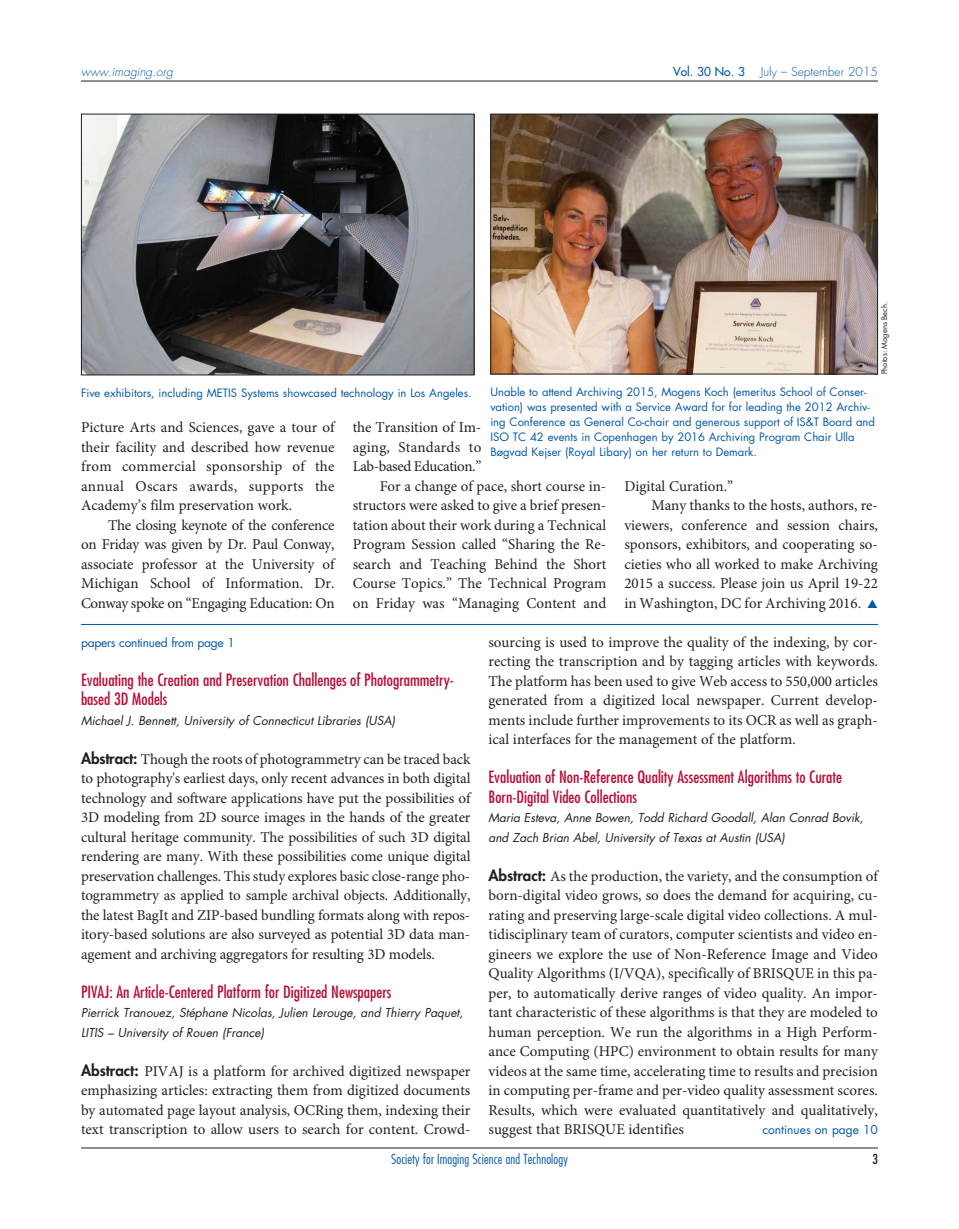
<style>
.page{position:relative;width:959px;height:1229px;background:#fff}
.page>*{position:absolute;margin:0;border:0;box-sizing:border-box;transform-origin:0 0}
.t1{font:condensed 16.5px/19.5px "Futura Std";color:#b90f36}
.t2{font:15px/19.5px "Minion Pro";color:#231f20;text-align:justify}
.t3{font:15px "Minion Pro";letter-spacing:-.025em;color:#231f20}
.t4{font:300 condensed 13.5px "Futura Std";letter-spacing:.01em;color:#0157a8}
.t5{font:condensed 13.5px "Futura Std";color:#231f20}
.t6{font:italic 12px/19.5px "Futura Std";color:#231f20}
.t7{font:12px "Futura Std";letter-spacing:-.02em;color:#0157a8}
.t8{font:300 12px "Futura Std";color:#0157a8}
.t9{font:12px "Futura Std";color:#0157a8}
.t10{font:italic 300 12px "Futura Std";color:#0157a8}
.t11{font:500 12px "Futura Std";color:#0157a8}
.t12{font:11.25px/15px "Futura Std";color:#0157a8}
.t13{font:7.5px "Futura Std";color:#231f20}
.s1{color:#0157a8}
.s2{font-family:"Futura Std";font-weight:800}
</style>
<div class="page">
<hr style="left:81px;top:1147px;width:797px;height:1px;background:#231f20">
<hr style="left:81px;top:81px;width:797px;height:1px;background:#231f20">
<img style="left:83px;top:116px;width:389px;height:257px">
<div style="left:81px;top:114px;width:393px;height:261px;border:1px solid #231f20"></div>
<img style="left:492px;top:116px;width:384px;height:256px">
<div style="left:490px;top:114px;width:388px;height:260px;border:1px solid #231f20"></div>
<hr style="left:81px;top:624px;width:797px;height:1px;background:#0157a8">
<p class="t10" style="left:81px;top:67px;width:93px">www.imaging.org</p>
<p class="t11" style="left:673px;top:66px;width:73px">Vol. 30 No. 3</p>
<p class="t8" style="left:760px;top:67px;width:119px">July – September 2015</p>
<p class="t13" style="left:881px;top:374px;width:74px;rotate:-90deg">Photos: Mogens Bech.</p>
<p class="t12" style="left:81px;top:386px;width:392px">Five exhibitors, including METIS Systems showcased technology in Los Angeles.</p>
<p class="t12" style="left:490px;top:386px;width:386px">Unable to attend Archiving 2015, Mogens Koch (emeritus School of Conser&shy;vation) was presented with a Service Award for for leading the 2012 Archiv&shy;ing Conference as General Co-chair and generous support of IS&amp;T Board and ISO TC 42 events in Copenhagen by 2016 Archiving Program Chair Ulla Bøgvad Kejser (Royal Libary) on her return to Demark.</p>
<p class="t2" style="left:81px;top:419px;width:255px">Picture Arts and Sciences, gave a tour of their facility and described how revenue from commercial sponsorship of the annual Oscars awards, supports the Academy’s film preservation work.</p>
<p class="t2" style="left:81px;top:516px;width:255px;text-indent:27px">The closing keynote of the conference on Friday was given by Dr. Paul Conway, associate professor at the University of Michigan School of Information. Dr.<br>Conway spoke on “Engaging Education: On</p>
<p class="t2" style="left:353px;top:419px;width:130px">the Transition of Im-</p>
<p class="t2" style="left:353px;top:438px;width:130px">aging, Standards to</p>
<p class="t3" style="left:353px;top:461px;width:130px">Lab-based Education.”</p>
<p class="t2" style="left:380px;top:477px;width:228px">For a change of pace, short course in-</p>
<p class="t2" style="left:353px;top:497px;width:255px">structors were asked to give a brief presen-</p>
<p class="t2" style="left:353px;top:516px;width:255px">tation about their work during a Technical</p>
<p class="t2" style="left:353px;top:536px;width:255px">Program Session called “Sharing the Re-</p>
<p class="t2" style="left:353px;top:555px;width:255px">search and Teaching Behind the Short</p>
<p class="t2" style="left:353px;top:575px;width:255px">Course Topics.” The Technical Program</p>
<p class="t2" style="left:353px;top:594px;width:255px">on Friday was “Managing Content and</p>
<p class="t2" style="left:624px;top:477px;width:110px">Digital Curation.”</p>
<p class="t2" style="left:651px;top:497px;width:228px">Many thanks to the hosts, authors, re-</p>
<p class="t2" style="left:624px;top:516px;width:255px">viewers, conference and session chairs,</p>
<p class="t2" style="left:624px;top:536px;width:255px">sponsors, exhibitors, and cooperating so-</p>
<p class="t2" style="left:624px;top:555px;width:255px">cieties who all worked to make Archiving</p>
<p class="t2" style="left:624px;top:575px;width:255px">2015 a success. Please join us April 19-22</p>
<p class="t2" style="left:624px;top:594px;width:255px">in Washington, DC for Archiving 2016. <span class="s1">▲</span></p>
<p class="t7" style="left:81px;top:637px;width:155px">papers continued from page 1</p>
<p class="t1" style="left:81px;top:671px;width:374px">Evaluating the Creation and Preservation Challenges of Photogrammetry&shy;based 3D Models</p>
<p class="t6" style="left:81px;top:711px;width:316px">Michael J. Bennett, University of Connecticut Libraries (USA)</p>
<p class="t2" style="left:81px;top:750px;width:391px"><span class="s2">Abstract:</span> Though the roots of photogrammetry can be traced back to photography's earliest days, only recent advances in both digital technology and software applications have put the possibilities of 3D modeling from 2D source images in the hands of the greater cultural heritage community. The possibilities of such 3D digital rendering are many. With these possibilities come unique digital preservation challenges. This study explores basic close-range pho&shy;togrammetry as applied to sample archival objects. Additionally, the latest BagIt and ZIP-based bundling formats along with repos&shy;itory-based solutions are also surveyed as potential 3D data man&shy;agement and archiving aggregators for resulting 3D models.</p>
<p class="t1" style="left:81px;top:983px;width:312px">PIVAJ: An Article-Centered Platform for Digitized Newspapers</p>
<p class="t6" style="left:81px;top:1004px;width:383px">Pierrick Tranouez, Stéphane Nicolas, Julien Lerouge, and Thierry Paquet,<br>LITIS – University of Rouen (France)</p>
<p class="t2" style="left:81px;top:1062px;width:391px"><span class="s2">Abstract:</span> PIVAJ is a platform for archived digitized newspaper emphasizing articles: extracting them from digitized documents by automated page layout analysis, OCRing them, indexing their text transcription to allow users to search for content. Crowd-</p>
<p class="t2" style="left:488px;top:633px;width:391px">sourcing is used to improve the quality of the indexing, by cor&shy;recting the transcription and by tagging articles with keywords.<br>The platform has been used to give Web access to 550,000 articles generated from a digitized local newspaper. Current develop&shy;ments include further improvements to its OCR as well as graph&shy;ical interfaces for the management of the platform.</p>
<p class="t1" style="left:488px;top:768px;width:355px">Evaluation of Non-Reference Quality Assessment Algorithms to Curate<br>Born-Digital Video Collections</p>
<p class="t6" style="left:488px;top:809px;width:376px">Maria Esteva, Anne Bowen, Todd Richard Goodall, Alan Conrad Bovik, and Zach Brian Abel, University of Texas at Austin (USA)</p>
<p class="t2" style="left:488px;top:867px;width:391px"><span class="s2">Abstract:</span> As the production, the variety, and the consumption of born-digital video grows, so does the demand for acquiring, cu&shy;rating and preserving large-scale digital video collections. A mul&shy;tidisciplinary team of curators, computer scientists and video en&shy;gineers we explore the use of Non-Reference Image and Video Quality Algorithms (I/VQA), specifically of BRISQUE in this pa&shy;per, to automatically derive ranges of video quality. An impor&shy;tant characteristic of these algorithms is that they are modeled to human perception. We run the algorithms in a High Perform&shy;ance Computing (HPC) environment to obtain results for many videos at the same time, accelerating time to results and precision in computing per-frame and per-video quality assessment scores.<br>Results, which were evaluated quantitatively and qualitatively, suggest that BRISQUE identifies</p>
<p class="t9" style="left:762px;top:1124px;width:117px">continues on page 10</p>
<p class="t4" style="left:391px;top:1153px;width:178px">Society for Imaging Science and Technology</p>
<p class="t5" style="left:872px;top:1152px;width:7px">3</p>
</div>
